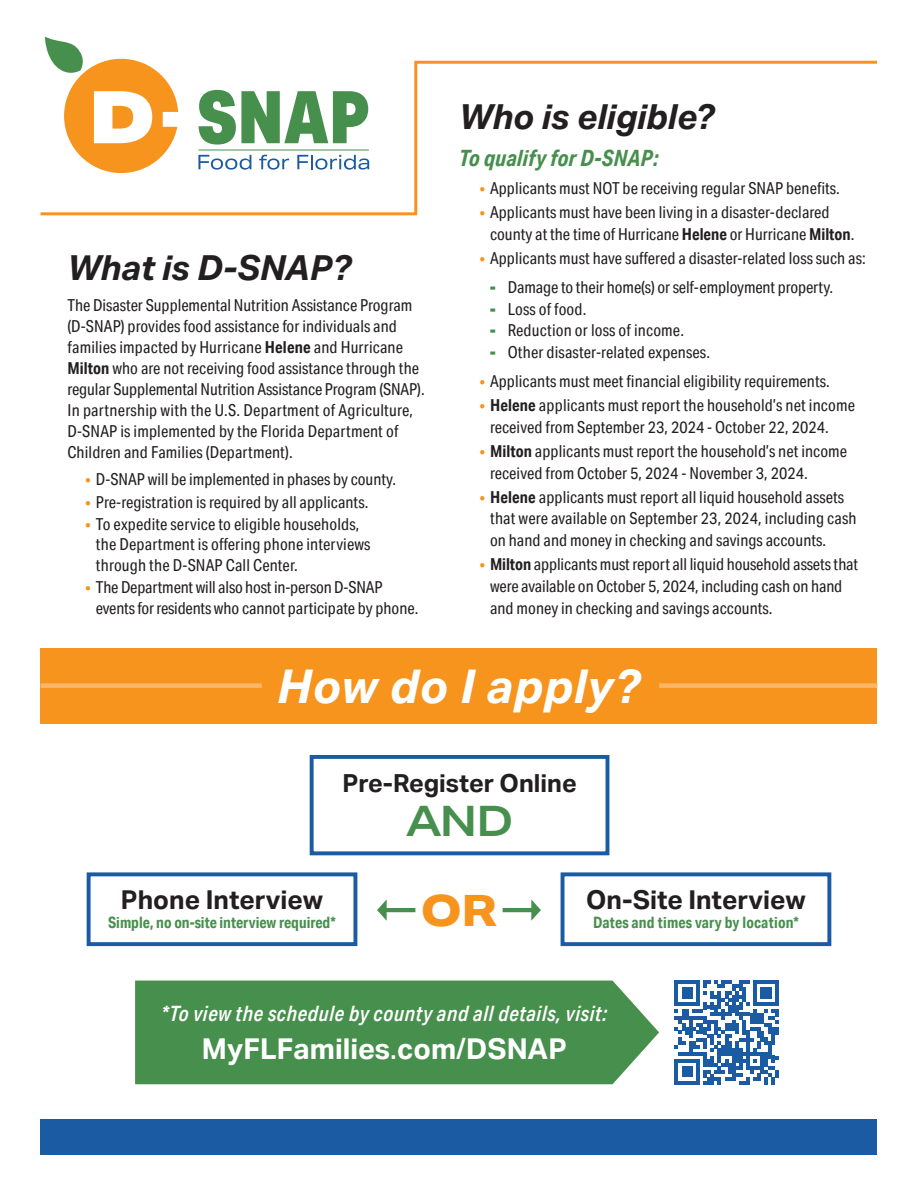
<style>
.page{position:relative;width:918px;height:1188px;background:#fff}
.page>*{position:absolute;margin:0;border:0;box-sizing:border-box;transform-origin:0 0}
.t1{font:italic 700 46.5px "Aktiv Grotesk";letter-spacing:.025em;color:#fff}
.t2{font:800 43.2px "Aktiv Grotesk Ex";color:#f7941d}
.t3{font:600 42px "Aktiv Grotesk Ex";color:#478f4d}
.t4{font:italic 700 34.5px "Aktiv Grotesk";color:#231f20}
.t5{font:700 28.65px "Aktiv Grotesk";color:#fff}
.t6{font:700 25.95px "Aktiv Grotesk";color:#231f20}
.t7{font:700 24.9px "Aktiv Grotesk";color:#231f20}
.t8{font:italic 700 22.5px "Aktiv Grotesk Cd";letter-spacing:.01em;color:#478f4d}
.t9{font:italic 500 21.15px "Aktiv Grotesk Cd";letter-spacing:.025em;color:#fff}
.t10{font:16.5px/21px "Aktiv Grotesk Cd";letter-spacing:.005em;color:#231f20}
.t11{font:700 15.75px "Aktiv Grotesk Cd";color:#478f4d}
.s1{font-weight:700}
.s2{color:#f7941d}
.s3{font-weight:900;color:#478f4d}
.s4{font-weight:600}
.s5{font-weight:500}
</style>
<div class="page">
<svg style="left:45px;top:37px;width:80px;height:22px"></svg>
<div style="left:40px;top:1119px;width:838px;height:35px;background:#1b5ba4"></div>
<div style="left:40px;top:649px;width:838px;height:75px;background:#f7941d"></div>
<svg style="left:675px;top:980px;width:104px;height:104px"></svg>
<div style="left:135px;top:981px;width:524px;height:103px;background:#478f4d"></div>
<div style="left:310px;top:755px;width:299px;height:100px;border:4px solid #1b5ba4"></div>
<div style="left:561px;top:872px;width:270px;height:74px;border:4px solid #1b5ba4"></div>
<div style="left:87px;top:872px;width:270px;height:74px;border:4px solid #1b5ba4"></div>
<svg style="left:40px;top:59px;width:837px;height:157px"></svg>
<div style="left:40px;top:683px;width:222px;height:5px;background:#fbb66a"></div>
<div style="left:659px;top:683px;width:219px;height:5px;background:#fbb66a"></div>
<p class="t4" style="left:67px;top:248px;width:285px">What is D-SNAP?</p>
<p class="t10" style="left:67px;top:295px;width:359px">The Disaster Supplemental Nutrition Assistance Program (D-SNAP) provides food assistance for individuals and families impacted by Hurricane <span class="s1">Helene</span> and Hurricane <span class="s1">Milton</span> who are not receiving food assistance through the regular Supplemental Nutrition Assistance Program (SNAP).<br>In partnership with the U.S. Department of Agriculture, D-SNAP is implemented by the Florida Department of Children and Families (Department).</p>
<p class="t10" style="left:85px;top:469px;width:312px"><span class="s2">•</span> D-SNAP will be implemented in phases by county.</p>
<p class="t10" style="left:85px;top:491px;width:284px"><span class="s2">•</span> Pre-registration is required by all applicants.</p>
<p class="t10" style="left:96px;top:515px;width:276px;line-height:19.5px;text-indent:-10px"><span class="s2">•</span> To expedite service to eligible households, the Department is offering phone interviews</p>
<p class="t10" style="left:96px;top:554px;width:203px">through the D-SNAP Call Center.</p>
<p class="t10" style="left:96px;top:577px;width:324px;text-indent:-10px"><span class="s2">•</span> The Department will also host in-person D-SNAP events for residents who cannot participate by phone.</p>
<p class="t4" style="left:459px;top:97px;width:257px">Who is eligible?</p>
<p class="t8" style="left:459px;top:144px;width:201px">To qualify for D-SNAP:</p>
<p class="t10" style="left:480px;top:178px;width:362px"><span class="s2">•</span> Applicants must NOT be receiving regular SNAP benefits.</p>
<p class="t10" style="left:490px;top:201px;width:366px;line-height:21.8px;text-indent:-10px"><span class="s2">•</span> Applicants must have been living in a disaster-declared county at the time of Hurricane <span class="s1">Helene</span> or Hurricane <span class="s1">Milton</span>.</p>
<p class="t10" style="left:480px;top:247px;width:388px"><span class="s2">•</span> Applicants must have suffered a disaster-related loss such as:</p>
<p class="t10" style="left:490px;top:276px;width:345px"><span class="s3">-</span> Damage to their home(s) or self-employment property.</p>
<p class="t10" style="left:490px;top:298px;width:98px"><span class="s3">-</span> Loss of food.</p>
<p class="t10" style="left:490px;top:320px;width:196px"><span class="s3">-</span> Reduction or loss of income.</p>
<p class="t10" style="left:490px;top:342px;width:222px"><span class="s3">-</span> Other disaster-related expenses.</p>
<p class="t10" style="left:480px;top:371px;width:352px"><span class="s2">•</span> Applicants must meet financial eligibility requirements.</p>
<p class="t10" style="left:490px;top:394px;width:367px;line-height:21.8px;text-indent:-10px"><span class="s2">•</span> <span class="s1">Helene</span> applicants must report the household’s net income received from September 23, 2024 - October 22, 2024.</p>
<p class="t10" style="left:490px;top:440px;width:359px;line-height:21.8px;text-indent:-10px"><span class="s2">•</span> <span class="s1">Milton</span> applicants must report the household’s net income received from October 5, 2024 - November 3, 2024.</p>
<p class="t10" style="left:490px;top:486px;width:368px;line-height:21.8px;text-indent:-10px"><span class="s2">•</span> <span class="s1">Helene</span> applicants must report all liquid household assets that were available on September 23, 2024, including cash on hand and money in checking and savings accounts.</p>
<p class="t10" style="left:490px;top:553px;width:370px;line-height:21.8px;text-indent:-10px"><span class="s2">•</span> <span class="s1">Milton</span> applicants must report all liquid household assets that were available on October 5, 2024, including cash on hand and money in checking and savings accounts.</p>
<p class="t1" style="left:278px;top:659px;width:364px">How do I apply?</p>
<p class="t7" style="left:342px;top:769px;width:236px">Pre-Register Online</p>
<p class="t3" style="left:406px;top:797px;width:109px">AND</p>
<p class="t6" style="left:121px;top:885px;width:204px">Phone Interview</p>
<p class="t11" style="left:108px;top:913px;width:229px">Simple, no on-site interview required<span class="s4">*</span></p>
<p class="t2" style="left:421px;top:883px;width:78px">OR</p>
<p class="t6" style="left:586px;top:885px;width:221px">On-Site Interview</p>
<p class="t11" style="left:593px;top:913px;width:207px">Dates and times vary by location<span class="s4">*</span></p>
<p class="t9" style="left:161px;top:1001px;width:447px">*To view the schedule by county and all details, visit:</p>
<p class="t5" style="left:202px;top:1032px;width:366px">MyFLFamilies<span class="s5">.</span>com<span class="s5">/</span>DSNAP</p>
</div>
